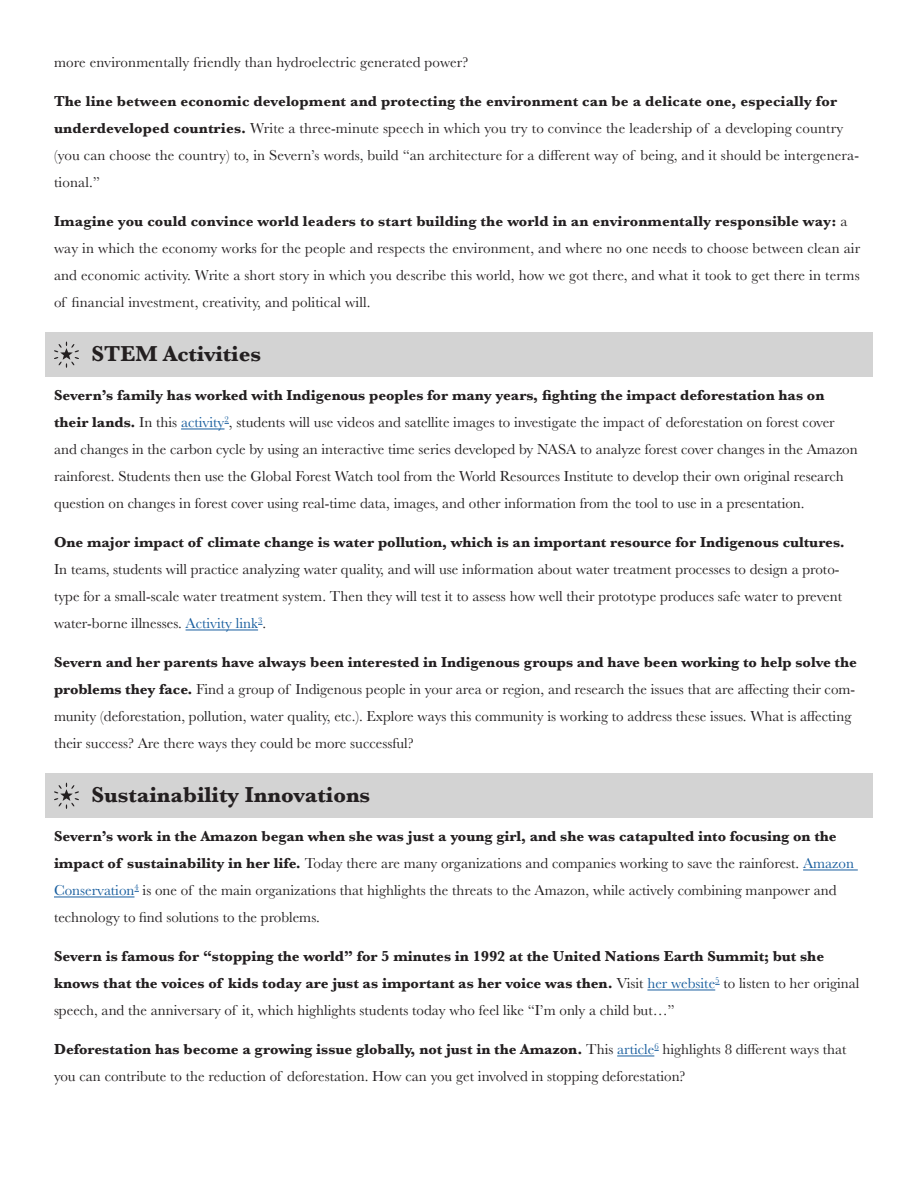
<style>
.page{position:relative;width:918px;height:1188px;background:#fff}
.page>*{position:absolute;margin:0;border:0;box-sizing:border-box;transform-origin:0 0}
.t1{font:700 22.5px "Baskerville";color:#231f20}
.t2{font:15px/27px "Baskerville";color:#231f20}
.t3{font:700 15px/27px "Baskerville";color:#231f20}
.s1{font-weight:700}
.s2{color:#175d9e}
.s3{font-weight:400}
.s4{font-weight:400;color:#175d9e}
</style>
<div class="page">
<div style="left:45px;top:332px;width:828px;height:45px;background:#d3d3d3"></div>
<hr style="left:181px;top:429px;width:44px;height:1px;background:#175d9e">
<hr style="left:186px;top:630px;width:72px;height:1px;background:#175d9e">
<hr style="left:803px;top:870px;width:55px;height:1px;background:#175d9e">
<hr style="left:54px;top:897px;width:80px;height:1px;background:#175d9e">
<hr style="left:647px;top:990px;width:68px;height:1px;background:#175d9e">
<hr style="left:617px;top:1056px;width:37px;height:1px;background:#175d9e">
<svg style="left:54px;top:342px;width:25px;height:26px"></svg>
<div style="left:45px;top:774px;width:828px;height:44px;background:#d3d3d3"></div>
<svg style="left:54px;top:783px;width:25px;height:26px"></svg>
<p class="t2" style="left:54px;top:49px;width:416px">more environmentally friendly than hydroelectric generated power?</p>
<p class="t2" style="left:54px;top:88px;width:807px"><span class="s1">The line between economic development and protecting the environment can be a delicate one, especially for underdeveloped countries.</span> Write a three-minute speech in which you try to convince the leadership of a developing country (you can choose the country) to, in Severn’s words, build “an architecture for a different way of being, and it should be intergenera&shy;tional.”</p>
<p class="t2" style="left:54px;top:208px;width:808px"><span class="s1">Imagine you could convince world leaders to start building the world in an environmentally responsible way:</span> a way in which the economy works for the people and respects the environment, and where no one needs to choose between clean air and economic activity. Write a short story in which you describe this world, how we got there, and what it took to get there in terms of financial investment, creativity, and political will.</p>
<p class="t1" style="left:92px;top:338px;width:171px">STEM Activities</p>
<p class="t2" style="left:54px;top:382px;width:805px"><span class="s1">Severn’s family has worked with Indigenous peoples for many years, fighting the impact deforestation has on their lands.</span> In this <span class="s2">activity</span><sup>2</sup>, students will use videos and satellite images to investigate the impact of deforestation on forest cover and changes in the carbon cycle by using an interactive time series developed by NASA to analyze forest cover changes in the Amazon rainforest. Students then use the Global Forest Watch tool from the World Resources Institute to develop their own original research question on changes in forest cover using real-time data, images, and other information from the tool to use in a presentation.</p>
<p class="t2" style="left:54px;top:529px;width:792px"><span class="s1">One major impact of climate change is water pollution, which is an important resource for Indigenous cultures.<br></span>In teams, students will practice analyzing water quality, and will use information about water treatment processes to design a proto&shy;type for a small-scale water treatment system. Then they will test it to assess how well their prototype produces safe water to prevent water-borne illnesses. <span class="s2">Activity link</span><sup>3</sup>.</p>
<p class="t2" style="left:54px;top:649px;width:804px"><span class="s1">Severn and her parents have always been interested in Indigenous groups and have been working to help solve the problems they face.</span> Find a group of Indigenous people in your area or region, and research the issues that are affecting their com&shy;munity (deforestation, pollution, water quality, etc.). Explore ways this community is working to address these issues. What is affecting their success? Are there ways they could be more successful?</p>
<p class="t1" style="left:92px;top:779px;width:280px">Sustainability Innovations</p>
<p class="t2" style="left:54px;top:823px;width:802px"><span class="s1">Severn’s work in the Amazon began when she was just a young girl, and she was catapulted into focusing on the impact of sustainability in her life.</span> Today there are many organizations and companies working to save the rainforest. <span class="s2">Amazon Conservation</span><sup>4</sup> is one of the main organizations that highlights the threats to the Amazon, while actively combining manpower and technology to find solutions to the problems.</p>
<p class="t3" style="left:54px;top:943px;width:807px">Severn is famous for “stopping the world” for 5 minutes in 1992 at the United Nations Earth Summit; but she knows that the voices of kids today are just as important as her voice was then. <span class="s3">Visit</span> <span class="s4">her website</span><sup>5</sup> <span class="s3">to listen to her original speech, and the anniversary of it, which highlights students today who feel like “I’m only a child but…”</span></p>
<p class="t2" style="left:54px;top:1036px;width:794px"><span class="s1">Deforestation has become a growing issue globally, not just in the Amazon.</span> This <span class="s2">article</span><sup>6</sup> highlights 8 different ways that you can contribute to the reduction of deforestation. How can you get involved in stopping deforestation?</p>
</div>
